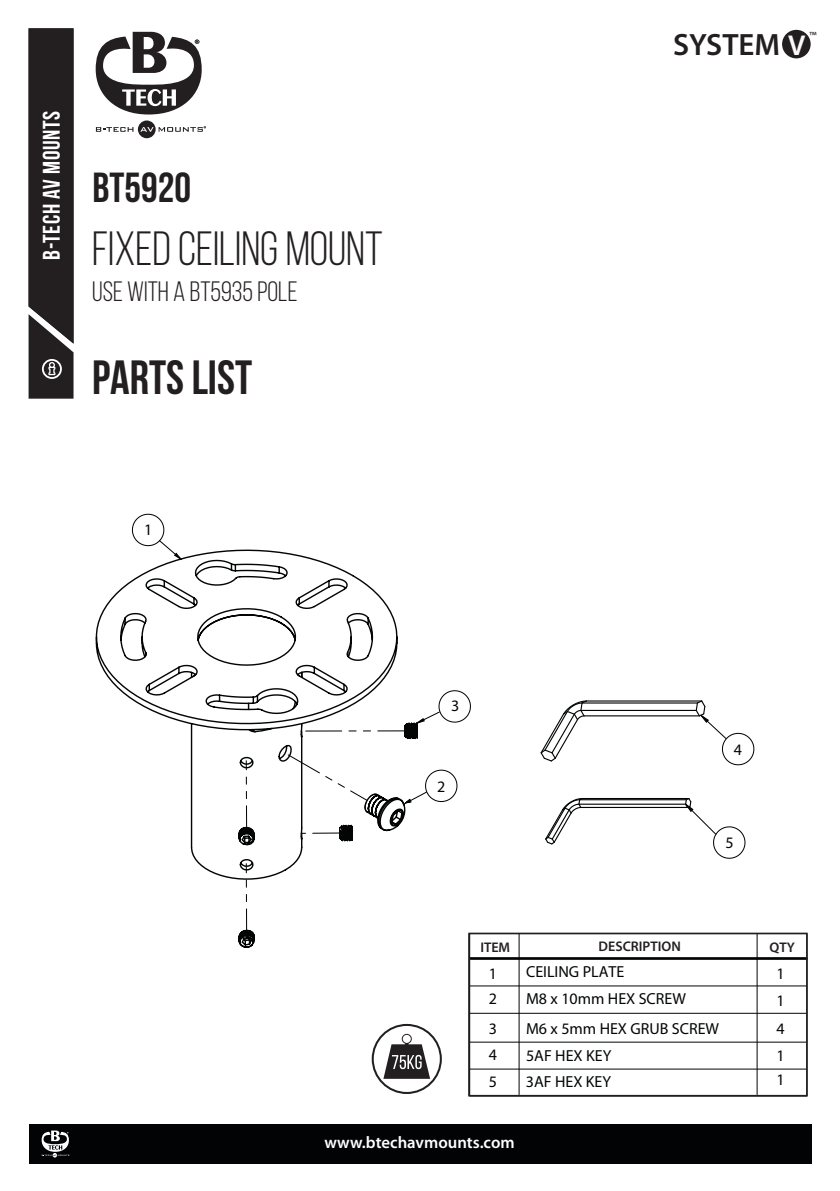
<style>
.page{position:relative;width:840px;height:1191px;background:#fff}
.page>*{position:absolute;margin:0;border:0;box-sizing:border-box;transform-origin:0 0}
.t1{font:48px "Bebas Neue";color:#231f20}
.t2{font:48px "Bebas Neue";color:#231f20}
.t3{font:42px "Bebas Neue";color:#231f20}
.t4{font:600 31px "Myriad Pro";color:#231f20}
.t5{font:28px "Bebas Neue";color:#231f20}
.t6{font:700 24px "Bebas Neue";letter-spacing:.03em;color:#fff}
.t7{font:600 16.8px "Myriad Pro";color:#fff}
.t8{font:16px "Myriad Pro";color:#030505}
.t9{font:600 14px "Myriad Pro";color:#231f20}
.t10{font:12px "Myriad Pro";color:#231f20}
.s1{font-size:28.8px;color:#fafafa}
</style>
<div class="page">
<div style="left:29px;top:1123px;width:782px;height:40px;background:#020304"></div>
<svg style="left:42px;top:1130px;width:27px;height:27px"></svg>
<div style="left:29px;top:28px;width:44px;height:371px;background:#231f20"></div>
<svg style="left:95px;top:32px;width:111px;height:106px"></svg>
<hr style="left:470px;top:959px;width:337px;height:1px;background:#030505">
<hr style="left:469px;top:957px;width:337px;height:1px;background:#030505">
<hr style="left:469px;top:985px;width:337px;height:1px;background:#030505">
<hr style="left:469px;top:1013px;width:337px;height:1px;background:#030505">
<hr style="left:469px;top:1041px;width:337px;height:1px;background:#030505">
<hr style="left:469px;top:1068px;width:337px;height:1px;background:#030505">
<hr style="left:469px;top:958px;width:337px;height:1px;background:#030505">
<hr style="left:756px;top:933px;width:1px;height:161px;background:#030505">
<hr style="left:518px;top:933px;width:1px;height:161px;background:#030505">
<div style="left:468px;top:932px;width:339px;height:164px;border:1px solid #231f20"></div>
<hr style="left:582px;top:798px;width:106px;height:1px;background:#030505">
<hr style="left:580px;top:807px;width:107px;height:1px;background:#030505">
<hr style="left:579px;top:799px;width:107px;height:1px;background:#030505">
<svg style="left:545px;top:798px;width:38px;height:47px"></svg>
<hr style="left:578px;top:803px;width:107px;height:1px;background:#030505">
<hr style="left:586px;top:700px;width:115px;height:1px;background:#030505">
<hr style="left:583px;top:715px;width:116px;height:1px;background:#030505">
<hr style="left:581px;top:702px;width:116px;height:1px;background:#030505">
<svg style="left:540px;top:700px;width:47px;height:62px"></svg>
<hr style="left:580px;top:710px;width:115px;height:1px;background:#030505">
<svg style="left:440px;top:690px;width:31px;height:33px"></svg>
<svg style="left:440px;top:769px;width:17px;height:33px"></svg>
<svg style="left:131px;top:513px;width:34px;height:33px"></svg>
<svg style="left:694px;top:700px;width:60px;height:66px"></svg>
<svg style="left:683px;top:798px;width:62px;height:61px"></svg>
<svg style="left:95px;top:549px;width:324px;height:399px"></svg>
<svg style="left:246px;top:863px;width:1px;height:67px"></svg>
<svg style="left:245px;top:760px;width:2px;height:67px"></svg>
<svg style="left:282px;top:751px;width:96px;height:62px"></svg>
<svg style="left:301px;top:829px;width:43px;height:5px"></svg>
<svg style="left:301px;top:725px;width:105px;height:10px"></svg>
<div style="left:781px;top:30px;width:29px;height:28px;background:#231f20;border-radius:50%"></div>
<svg style="left:371px;top:1024px;width:70px;height:70px"></svg>
<h3 class="t6" style="left:38px;top:260px;width:151px;rotate:-90deg">B-TECH AV mounts</h3>
<h2 class="t3" style="left:92px;top:164px;width:100px">BT5920</h2>
<h1 class="t1" style="left:92px;top:222px;width:292px">FIXED CEILING MOUNT</h1>
<h3 class="t5" style="left:92px;top:276px;width:207px">USE WITH A BT5935 POLE</h3>
<h1 class="t2" style="left:92px;top:351px;width:161px">PARTS LIST</h1>
<p class="t8" style="left:144px;top:519px;width:10px">1</p>
<p class="t10" style="left:808px;top:28px;width:9px">™</p>
<h3 class="t4" style="left:672px;top:25px;width:134px">SYSTEM <span class="s1">V</span></h3>
<p class="t8" style="left:451px;top:695px;width:10px">3</p>
<p class="t8" style="left:437px;top:776px;width:10px">2</p>
<p class="t8" style="left:733px;top:739px;width:10px">4</p>
<p class="t8" style="left:725px;top:832px;width:10px">5</p>
<p class="t9" style="left:480px;top:938px;width:31px">ITEM</p>
<p class="t9" style="left:598px;top:937px;width:84px">DESCRIPTION</p>
<p class="t9" style="left:769px;top:938px;width:27px">QTY</p>
<p class="t8" style="left:488px;top:963px;width:10px">1</p>
<p class="t8" style="left:776px;top:963px;width:10px">1</p>
<p class="t8" style="left:488px;top:988px;width:10px">2</p>
<p class="t8" style="left:776px;top:990px;width:10px">1</p>
<p class="t8" style="left:488px;top:1018px;width:10px">3</p>
<p class="t8" style="left:776px;top:1018px;width:10px">4</p>
<p class="t8" style="left:488px;top:1044px;width:10px">4</p>
<p class="t8" style="left:776px;top:1045px;width:10px">1</p>
<p class="t8" style="left:488px;top:1072px;width:10px">5</p>
<p class="t8" style="left:776px;top:1069px;width:10px">1</p>
<p class="t8" style="left:525px;top:962px;width:100px">CEILING PLATE</p>
<p class="t8" style="left:525px;top:988px;width:161px">M8 x 10mm HEX SCREW</p>
<p class="t8" style="left:525px;top:1018px;width:194px">M6 x 5mm HEX GRUB SCREW</p>
<p class="t8" style="left:525px;top:1045px;width:87px">5AF HEX KEY</p>
<p class="t8" style="left:525px;top:1071px;width:87px">3AF HEX KEY</p>
<p class="t7" style="left:324px;top:1131px;width:192px">www.btechavmounts.com</p>
</div>
